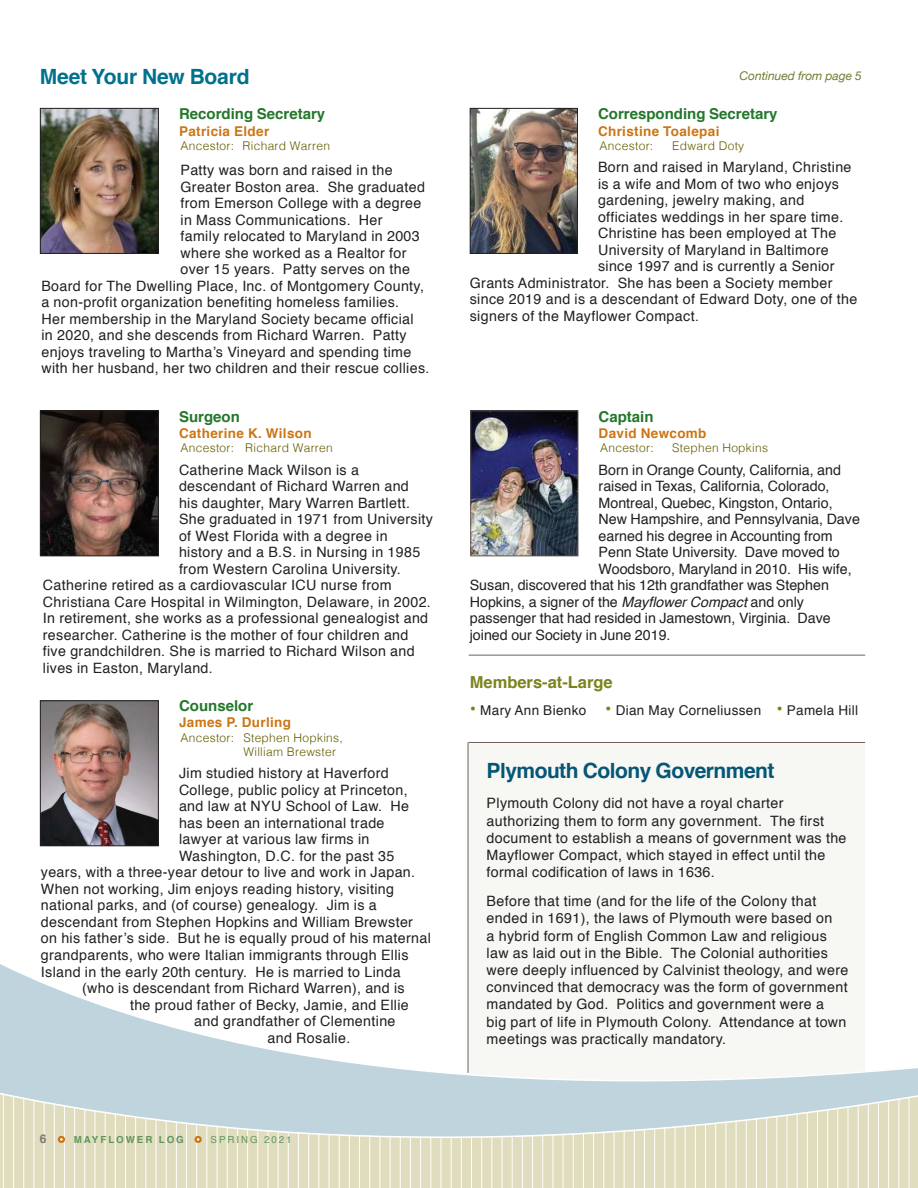
<style>
.page{position:relative;width:918px;height:1188px;background:#fff}
.page>*{position:absolute;margin:0;border:0;box-sizing:border-box;transform-origin:0 0}
.t1{font:700 21px "Helvetica";letter-spacing:-.025em;color:#065676}
.t2{font:700 21px "Helvetica";letter-spacing:-.01em;color:#00718d}
.t3{font:700 16.5px "Helvetica";color:#7c831b}
.t4{font:700 15px "Helvetica";color:#23772c}
.t5{font:14.25px/17.1px "Helvetica";letter-spacing:.025em;color:#221f1f}
.t6{font:14.25px "Helvetica";color:#221f1f}
.t7{font:700 13.5px "Helvetica";letter-spacing:.025em;color:#cb7616}
.t8{font:13.5px "Helvetica";letter-spacing:.025em;color:#221f1f}
.t9{font:300 12px/14.4px "Helvetica";letter-spacing:.025em;color:#635d00}
.t10{font:italic 12px "Helvetica Neue";color:#6d7d33}
.t11{font:700 12px "Helvetica";color:#7e756f}
.t12{font:700 9.75px "Helvetica";letter-spacing:.2em;color:#61965b}
.t13{font:9.75px "Helvetica";letter-spacing:.2em;color:#61965b}
.s1{font-size:13.5px}
.s2{font-style:italic}
.s3{font-size:18px;color:#7c831b}
</style>
<div class="page">
<div style="left:469px;top:743px;width:396px;height:349px;background:#f7f7f4"></div>
<svg style="left:0;top:899px;width:918px;height:289px"></svg>
<img style="left:42px;top:412px;width:115px;height:142px">
<div style="left:40px;top:410px;width:119px;height:146px;border:1px solid #221f1f"></div>
<img style="left:472px;top:412px;width:104px;height:142px">
<div style="left:470px;top:410px;width:108px;height:146px;border:1px solid #5e564e"></div>
<img style="left:472px;top:110px;width:104px;height:142px">
<div style="left:470px;top:108px;width:108px;height:146px;border:1px solid #221f1f"></div>
<img style="left:42px;top:110px;width:115px;height:142px">
<div style="left:40px;top:108px;width:119px;height:146px;border:1px solid #221f1f"></div>
<hr style="left:469px;top:742px;width:396px;height:1px;background:#6c625a">
<div style="left:58px;top:1136px;width:7px;height:7px;border:2px solid #cb7616;border-radius:50%"></div>
<div style="left:195px;top:1136px;width:7px;height:7px;border:2px solid #cb7616;border-radius:50%"></div>
<img style="left:42px;top:702px;width:115px;height:142px">
<div style="left:40px;top:700px;width:119px;height:146px;border:1px solid #221f1f"></div>
<hr style="left:469px;top:655px;width:396px;height:1px;background:#6c625a">
<hr style="left:468px;top:742px;width:1px;height:331px;background:#6c625a">
<h1 class="t2" style="left:40px;top:68px;width:211px">Meet Your New Board</h1>
<p class="t10" style="left:739px;top:71px;width:124px">Continued from page 5</p>
<p class="t4" style="left:179px;top:108px;width:148px">Recording Secretary</p>
<p class="t7" style="left:179px;top:126px;width:92px">Patricia Elder</p>
<p class="t9" style="left:181px;top:140px;width:151px">Ancestor: Richard Warren</p>
<p class="t5" style="left:181px;top:163px;width:214px">Patty was born and raised in the</p>
<p class="t5" style="left:181px;top:179px;width:246px">Greater Boston area. She graduated</p>
<p class="t5" style="left:181px;top:196px;width:243px">from Emerson College with a degree</p>
<p class="t5" style="left:181px;top:212px;width:204px">in Mass Communications. Her</p>
<p class="t5" style="left:181px;top:229px;width:241px">family relocated to Maryland in 2003</p>
<p class="t5" style="left:181px;top:245px;width:228px">where she worked as a Realtor for</p>
<p class="t5" style="left:181px;top:262px;width:231px">over 15 years. Patty serves on the</p>
<p class="t5" style="left:41px;top:278px;width:384px">Board for The Dwelling Place, Inc. of Montgomery County,</p>
<p class="t5" style="left:41px;top:295px;width:359px">a non-profit organization benefiting homeless families.</p>
<p class="t5" style="left:41px;top:311px;width:374px">Her membership in the Maryland Society became official</p>
<p class="t5" style="left:41px;top:328px;width:367px">in 2020, and she descends from Richard Warren. Patty</p>
<p class="t5" style="left:41px;top:344px;width:371px">enjoys traveling to Martha’s Vineyard and spending time</p>
<p class="t5" style="left:41px;top:361px;width:390px">with her husband, her two children and their rescue collies.</p>
<p class="t4" style="left:179px;top:411px;width:62px">Surgeon</p>
<p class="t7" style="left:179px;top:422px;width:134px">Catherine K. Wilson</p>
<p class="t9" style="left:181px;top:442px;width:154px">Ancestor: Richard Warren</p>
<p class="t5" style="left:179px;top:462px;width:181px">Catherine Mack Wilson is a</p>
<p class="t5" style="left:179px;top:479px;width:231px">descendant of Richard Warren and</p>
<p class="t5" style="left:179px;top:495px;width:232px">his daughter, Mary Warren Bartlett.</p>
<p class="t5" style="left:179px;top:512px;width:255px">She graduated in 1971 from University</p>
<p class="t5" style="left:179px;top:528px;width:210px">of West Florida with a degree in</p>
<p class="t5" style="left:179px;top:545px;width:243px">history and a B.S. in Nursing in 1985</p>
<p class="t5" style="left:179px;top:561px;width:223px">from Western Carolina University.</p>
<p class="t5" style="left:43px;top:578px;width:350px">Catherine retired as a cardiovascular ICU nurse from</p>
<p class="t5" style="left:43px;top:594px;width:390px">Christiana Care Hospital in Wilmington, Delaware, in 2002.</p>
<p class="t5" style="left:43px;top:611px;width:387px">In retirement, she works as a professional genealogist and</p>
<p class="t5" style="left:43px;top:627px;width:367px">researcher. Catherine is the mother of four children and</p>
<p class="t5" style="left:43px;top:644px;width:373px">five grandchildren. She is married to Richard Wilson and</p>
<p class="t5" style="left:43px;top:660px;width:172px">lives in Easton, Maryland.</p>
<p class="t4" style="left:179px;top:693px;width:76px">Counselor</p>
<p class="t7" style="left:179px;top:711px;width:114px">James P. Durling</p>
<p class="t9" style="left:243px;top:731px;width:101px;text-indent:-63px">Ancestor: Stephen Hopkins,<br>William Brewster</p>
<p class="t5" style="left:179px;top:766px;width:211px">Jim studied history at Haverford</p>
<p class="t5" style="left:179px;top:782px;width:230px">College, public policy at Princeton,</p>
<p class="t5" style="left:179px;top:799px;width:231px">and law at NYU School of Law. He</p>
<p class="t5" style="left:179px;top:815px;width:207px">has been an international trade</p>
<p class="t5" style="left:179px;top:832px;width:192px">lawyer at various law firms in</p>
<p class="t5" style="left:179px;top:848px;width:217px">Washington, D.C. for the past 35</p>
<p class="t5" style="left:41px;top:865px;width:376px">years, with a three-year detour to live and work in Japan.</p>
<p class="t5" style="left:41px;top:881px;width:355px">When not working, Jim enjoys reading history, visiting</p>
<p class="t5" style="left:41px;top:898px;width:337px">national parks, and (of course) genealogy. Jim is a</p>
<p class="t5" style="left:41px;top:915px;width:374px">descendant from Stephen Hopkins and William Brewster</p>
<p class="t5" style="left:41px;top:930px;width:391px">on his father’s side. But he is equally proud of his maternal</p>
<p class="t5" style="left:41px;top:948px;width:369px">grandparents, who were Italian immigrants through Ellis</p>
<p class="t5" style="left:41px;top:964px;width:361px">Island in the early 20th century. He is married to Linda</p>
<p class="t5" style="left:82px;top:981px;width:324px">(who is descendant from Richard Warren), and is</p>
<p class="t5" style="left:130px;top:997px;width:280px">the proud father of Becky, Jamie, and Ellie</p>
<p class="t5" style="left:194px;top:1014px;width:203px">and grandfather of Clementine</p>
<p class="t5" style="left:268px;top:1030px;width:84px">and Rosalie.</p>
<p class="t11" style="left:40px;top:1134px;width:8px">6</p>
<p class="t12" style="left:74px;top:1136px;width:111px">MAYFLOWER LOG</p>
<p class="t13" style="left:211px;top:1135px;width:83px">SPRING 2021</p>
<p class="t4" style="left:598px;top:102px;width:181px">Corresponding Secretary</p>
<p class="t7" style="left:598px;top:120px;width:123px">Christine Toalepai</p>
<p class="t9" style="left:600px;top:140px;width:55px">Ancestor:</p>
<p class="t9" style="left:672px;top:140px;width:73px">Edward Doty</p>
<p class="t5" style="left:598px;top:160px;width:255px">Born and raised in Maryland, Christine</p>
<p class="t5" style="left:598px;top:176px;width:242px">is a wife and Mom of two who enjoys</p>
<p class="t5" style="left:598px;top:193px;width:208px">gardening, jewelry making, and</p>
<p class="t5" style="left:598px;top:209px;width:247px">officiates weddings in her spare time.</p>
<p class="t5" style="left:598px;top:226px;width:240px">Christine has been employed at The</p>
<p class="t5" style="left:598px;top:242px;width:232px">University of Maryland in Baltimore</p>
<p class="t5" style="left:598px;top:259px;width:238px">since 1997 and is currently a Senior</p>
<p class="t5" style="left:470px;top:275px;width:364px">Grants Administrator. She has been a Society member</p>
<p class="t5" style="left:470px;top:292px;width:389px">since 2019 and is a descendant of Edward Doty, one of the</p>
<p class="t5" style="left:470px;top:308px;width:230px">signers of the Mayflower Compact<span class="s1">.</span></p>
<p class="t4" style="left:599px;top:411px;width:57px">Captain</p>
<p class="t7" style="left:599px;top:428px;width:109px">David Newcomb</p>
<p class="t9" style="left:600px;top:442px;width:55px">Ancestor:</p>
<p class="t9" style="left:672px;top:442px;width:97px">Stephen Hopkins</p>
<p class="t6" style="left:599px;top:464px;width:244px">Born in Orange County, California, and</p>
<p class="t6" style="left:599px;top:480px;width:233px">raised in Texas, California, Colorado,</p>
<p class="t6" style="left:599px;top:497px;width:236px">Montreal, Quebec, Kingston, Ontario,</p>
<p class="t6" style="left:599px;top:513px;width:263px">New Hampshire, and Pennsylvania, Dave</p>
<p class="t6" style="left:599px;top:530px;width:236px">earned his degree in Accounting from</p>
<p class="t6" style="left:599px;top:546px;width:243px">Penn State University. Dave moved to</p>
<p class="t6" style="left:599px;top:563px;width:255px">Woodsboro, Maryland in 2010. His wife,</p>
<p class="t6" style="left:470px;top:579px;width:361px">Susan, discovered that his 12th grandfather was Stephen</p>
<p class="t6" style="left:470px;top:596px;width:336px">Hopkins, a signer of the <span class="s2">Mayflower Compact</span> and only</p>
<p class="t6" style="left:470px;top:612px;width:362px">passenger that had resided in Jamestown, Virginia. Dave</p>
<p class="t6" style="left:470px;top:629px;width:202px">joined our Society in June 2019.</p>
<p class="t3" style="left:470px;top:669px;width:145px">Members-at-Large</p>
<p class="t8" style="left:470px;top:704px;width:390px"><span class="s3">•</span> Mary Ann Bienko <span class="s3">•</span> Dian May Corneliussen <span class="s3">•</span> Pamela Hill</p>
<h1 class="t1" style="left:487px;top:763px;width:289px">Plymouth Colony Government</h1>
<p class="t5" style="left:487px;top:796px;width:361px">Plymouth Colony did not have a royal charter authorizing them to form any government. The first document to establish a means of government was the Mayflower Compact, which stayed in effect until the formal codification of laws in 1636.</p>
<p class="t5" style="left:487px;top:894px;width:363px">Before that time (and for the life of the Colony that ended in 1691), the laws of Plymouth were based on<br>a hybrid form of English Common Law and religious law as laid out in the Bible. The Colonial authorities were deeply influenced by Calvinist theology, and were convinced that democracy was the form of government mandated by God. Politics and government were a<br>big part of life in Plymouth Colony. Attendance at town meetings was practically mandatory.</p>
</div>
